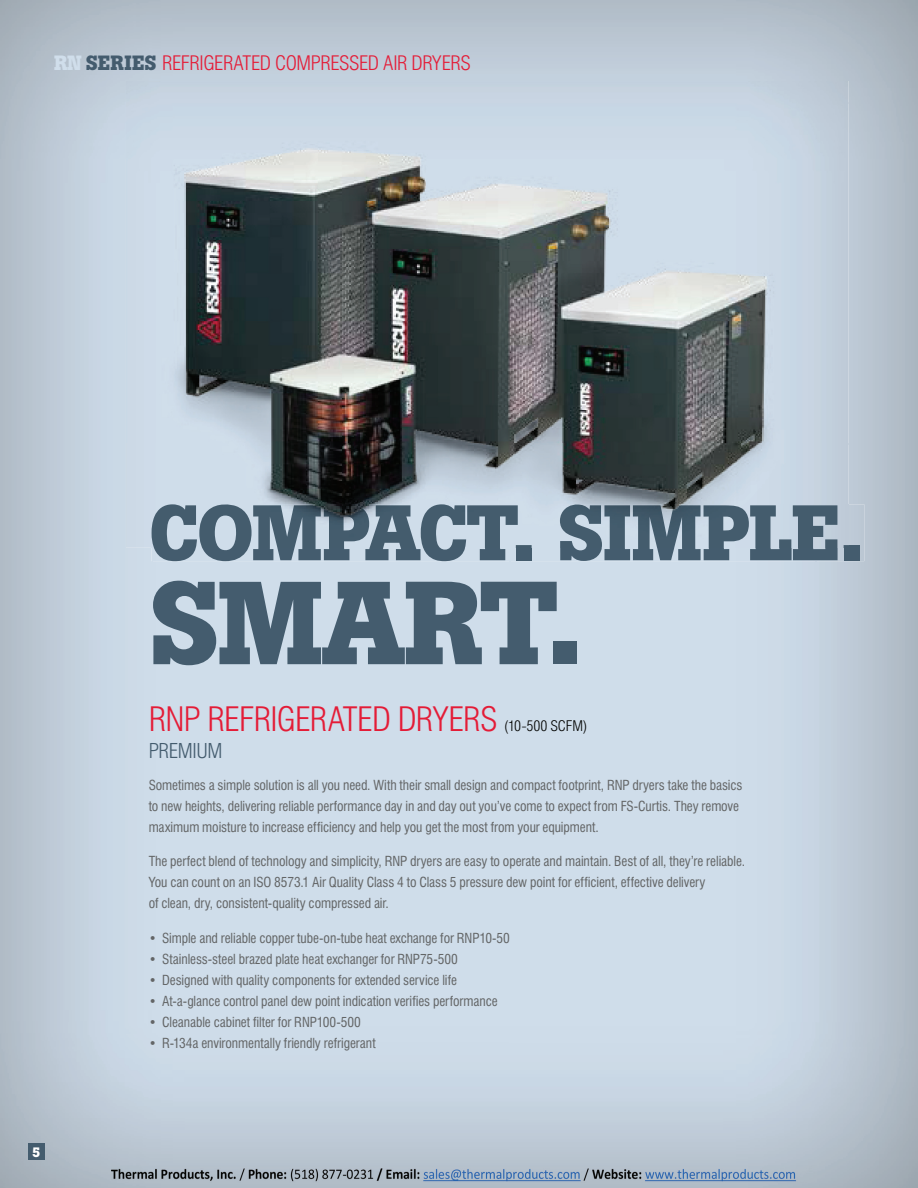
<style>
.page{position:relative;width:918px;height:1188px;background:#fff}
.page>*{position:absolute;margin:0;border:0;box-sizing:border-box;transform-origin:0 0}
.t1{font:700 116.7px "Boton";letter-spacing:-.015em;color:#445c6e;scale:1.04 1}
.t2{font:700 77.7px "Boton";letter-spacing:-.025em;color:#445c6e;scale:1.04 1}
.t3{font:300 condensed 33.15px "Swiss 721 BT";letter-spacing:-.025em;color:#e41c37;scale:1.04 1}
.t4{font:300 condensed 20.1px "Swiss 721 BT";letter-spacing:-.02em;color:#445c6e;scale:1.04 1}
.t5{font:300 condensed 19.65px "Swiss 721 BT";letter-spacing:-.02em;color:#e41c37;scale:1.04 1}
.t6{font:300 condensed 14.4px "Swiss 721 BT";letter-spacing:-.005em;color:#040503;scale:1.04 1}
.t7{font:condensed 13.5px/21px "Swiss 721 BT";letter-spacing:-.005em;color:#636566}
.t8{font:700 13.5px "Boton";color:#fff}
.s1{font-family:"Boton";font-weight:700;font-stretch:normal;font-size:20.4px;color:#d0deeb}
.s2{font-family:"Boton";font-weight:700;font-stretch:normal;font-size:20.4px;color:#445c6e}
</style>
<div class="page">
<img style="left:0;top:878px;width:510px;height:310px">
<img style="left:152px;top:504px;width:712px;height:57px">
<div style="left:28px;top:1144px;width:17px;height:16px;background:#445c6e"></div>
<img style="left:126px;top:81px;width:723px;height:466px">
<img style="left:749px;top:504px;width:100px;height:43px">
<img style="left:152px;top:504px;width:597px;height:43px">
<img style="left:112px;top:1166px;width:704px;height:16px">
<h3 class="t5" style="left:54px;top:55px;width:402px"><span class="s1">RN</span> <span class="s2">SERIES</span> REFRIGERATED COMPRESSED AIR DRYERS</h3>
<p class="t8" style="left:32px;top:1147px;width:10px">5</p>
<h2 class="t2" style="left:149px;top:505px;width:690px">COMPACT. SIMPLE.</h2>
<h1 class="t1" style="left:149px;top:582px;width:420px">SMART.</h1>
<h3 class="t3" style="left:149px;top:707px;width:337px">RNP REFRIGERATED DRYERS</h3>
<p class="t6" style="left:504px;top:721px;width:82px">(10-500 SCFM)</p>
<h3 class="t4" style="left:149px;top:743px;width:73px">PREMIUM</h3>
<p class="t7" style="left:149px;top:775px;width:595px">Sometimes a simple solution is all you need. With their small design and compact footprint, RNP dryers take the basics to new heights, delivering reliable performance day in and day out you’ve come to expect from FS-Curtis. They remove maximum moisture to increase efficiency and help you get the most from your equipment.</p>
<p class="t7" style="left:149px;top:852px;width:598px">The perfect blend of technology and simplicity, RNP dryers are easy to operate and maintain. Best of all, they’re reliable.<br>You can count on an ISO 8573.1 Air Quality Class 4 to Class 5 pressure dew point for efficient, effective delivery<br>of clean, dry, consistent-quality compressed air.</p>
<p class="t7" style="left:149px;top:928px;width:363px">• Simple and reliable copper tube-on-tube heat exchange for RNP10-50</p>
<p class="t7" style="left:149px;top:949px;width:311px">• Stainless-steel brazed plate heat exchanger for RNP75-500</p>
<p class="t7" style="left:149px;top:970px;width:310px">• Designed with quality components for extended service life</p>
<p class="t7" style="left:149px;top:991px;width:351px">• At-a-glance control panel dew point indication verifies performance</p>
<p class="t7" style="left:149px;top:1012px;width:214px">• Cleanable cabinet filter for RNP100-500</p>
<p class="t7" style="left:149px;top:1033px;width:229px">• R-134a environmentally friendly refrigerant</p>
</div>
